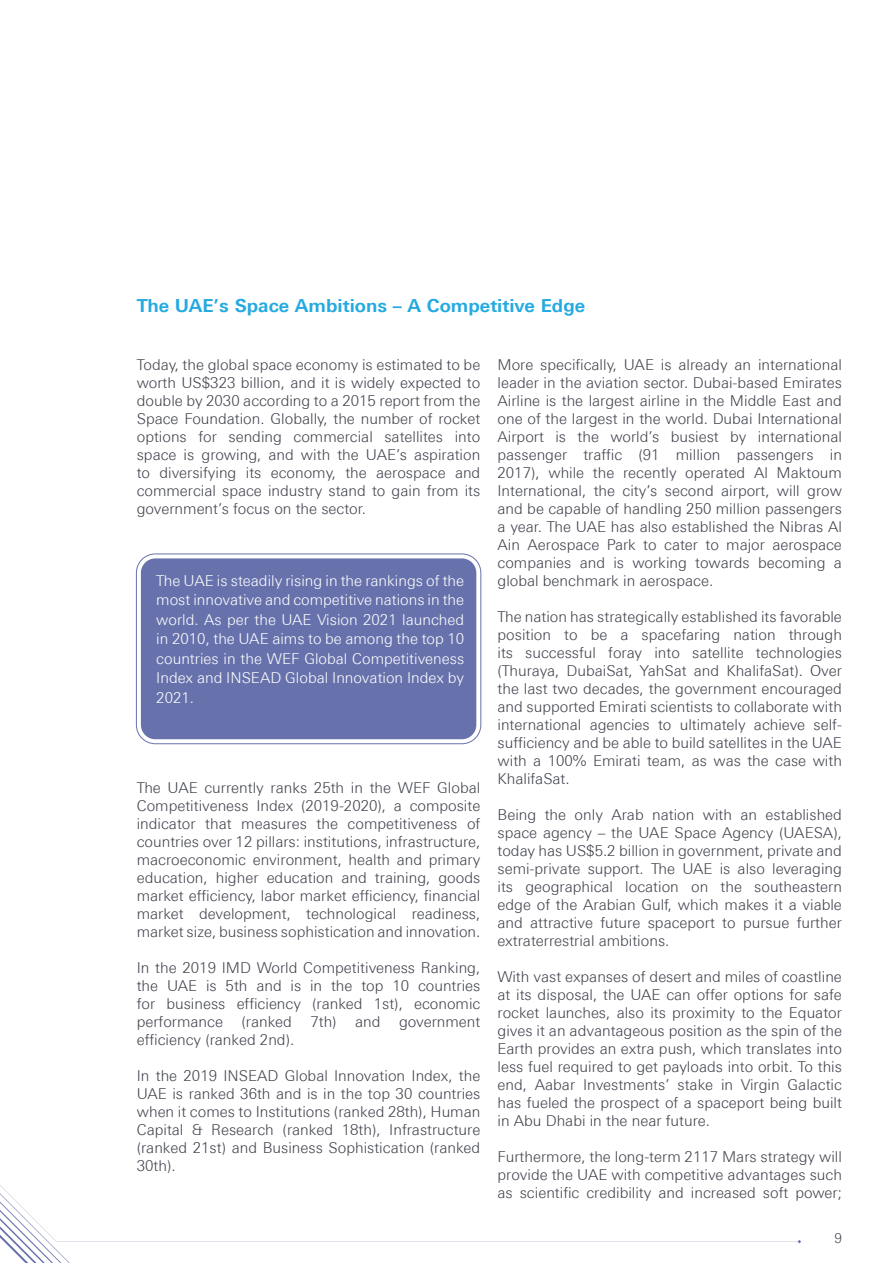
<style>
.page{position:relative;width:893px;height:1263px;background:#fff}
.page>*{position:absolute;margin:0;border:0;box-sizing:border-box;transform-origin:0 0}
.t1{font:700 18px "Univers Next Arabic";color:#24aae1}
.t2{font:300 15px/18px "Univers Next Arabic";color:#40424d;text-align:justify}
.t3{font:300 15px/19.5px "Univers Next Arabic";color:#fff;text-align:justify}
.t4{font:300 13.5px "Univers Next Arabic";color:#40424d}
</style>
<div class="page">
<div style="left:136px;top:554px;width:345px;height:190px;border:1px solid #6772ac;border-radius:19px"></div>
<div style="left:141px;top:558px;width:335px;height:181px;background:#6772ac;border-radius:14px"></div>
<svg style="left:5px;top:1243px;width:65px;height:20px"></svg>
<svg style="left:0;top:1185px;width:801px;height:58px"></svg>
<p class="t1" style="left:137px;top:296px;width:450px">The UAE’s Space Ambitions – A Competitive Edge</p>
<p class="t2" style="left:137px;top:355px;width:345px">Today, the global space economy is estimated to be worth US$323 billion, and it is widely expected to double by 2030 according to a 2015 report from the Space Foundation. Globally, the number of rocket options for sending commercial satellites into space is growing, and with the UAE’s aspiration to diversifying its economy, the aerospace and commercial space industry stand to gain from its government’s focus on the sector.</p>
<p class="t2" style="left:497px;top:355px;width:346px">More specifically, UAE is already an international leader in the aviation sector. Dubai-based Emirates Airline is the largest airline in the Middle East and one of the largest in the world. Dubai International Airport is the world’s busiest by international passenger traffic (91 million passengers in 2017), while the recently operated Al Maktoum International, the city’s second airport, will grow and be capable of handling 250 million passengers a year. The UAE has also established the Nibras Al Ain Aerospace Park to cater to major aerospace companies and is working towards becoming a global benchmark in aerospace.</p>
<p class="t2" style="left:497px;top:607px;width:346px">The nation has strategically established its favorable position to be a spacefaring nation through its successful foray into satellite technologies (Thuraya, DubaiSat, YahSat and KhalifaSat). Over the last two decades, the government encouraged and supported Emirati scientists to collaborate with international agencies to ultimately achieve self&shy;sufficiency and be able to build satellites in the UAE with a 100% Emirati team, as was the case with KhalifaSat.</p>
<p class="t2" style="left:497px;top:805px;width:346px">Being the only Arab nation with an established space agency – the UAE Space Agency (UAESA), today has US$5.2 billion in government, private and semi-private support. The UAE is also leveraging its geographical location on the southeastern edge of the Arabian Gulf, which makes it a viable and attractive future spaceport to pursue further extraterrestrial ambitions.</p>
<p class="t2" style="left:497px;top:967px;width:346px">With vast expanses of desert and miles of coastline at its disposal, the UAE can offer options for safe rocket launches, also its proximity to the Equator gives it an advantageous position as the spin of the Earth provides an extra push, which translates into less fuel required to get payloads into orbit. To this end, Aabar Investments’ stake in Virgin Galactic has fueled the prospect of a spaceport being built in Abu Dhabi in the near future.</p>
<p class="t2" style="left:497px;top:1147px;width:346px">Furthermore, the long-term 2117 Mars strategy will provide the UAE with competitive advantages such as scientific credibility and increased soft power;</p>
<p class="t4" style="left:834px;top:1231px;width:9px">9</p>
<p class="t3" style="left:156px;top:571px;width:309px">The UAE is steadily rising in the rankings of the most innovative and competitive nations in the world. As per the UAE Vision 2021 launched in 2010, the UAE aims to be among the top 10 countries in the WEF Global Competitiveness Index and INSEAD Global Innovation Index by 2021.</p>
<p class="t2" style="left:137px;top:778px;width:345px">The UAE currently ranks 25th in the WEF Global Competitiveness Index (2019-2020), a composite indicator that measures the competitiveness of countries over 12 pillars: institutions, infrastructure, macroeconomic environment, health and primary education, higher education and training, goods market efficiency, labor market efficiency, financial market development, technological readiness, market size, business sophistication and innovation.</p>
<p class="t2" style="left:137px;top:958px;width:345px">In the 2019 IMD World Competitiveness Ranking, the UAE is 5th and is in the top 10 countries for business efficiency (ranked 1st), economic performance (ranked 7th) and government efficiency (ranked 2nd).</p>
<p class="t2" style="left:137px;top:1066px;width:345px">In the 2019 INSEAD Global Innovation Index, the UAE is ranked 36th and is in the top 30 countries when it comes to Institutions (ranked 28th), Human Capital &amp; Research (ranked 18th), Infrastructure (ranked 21st) and Business Sophistication (ranked 30th).</p>
</div>
